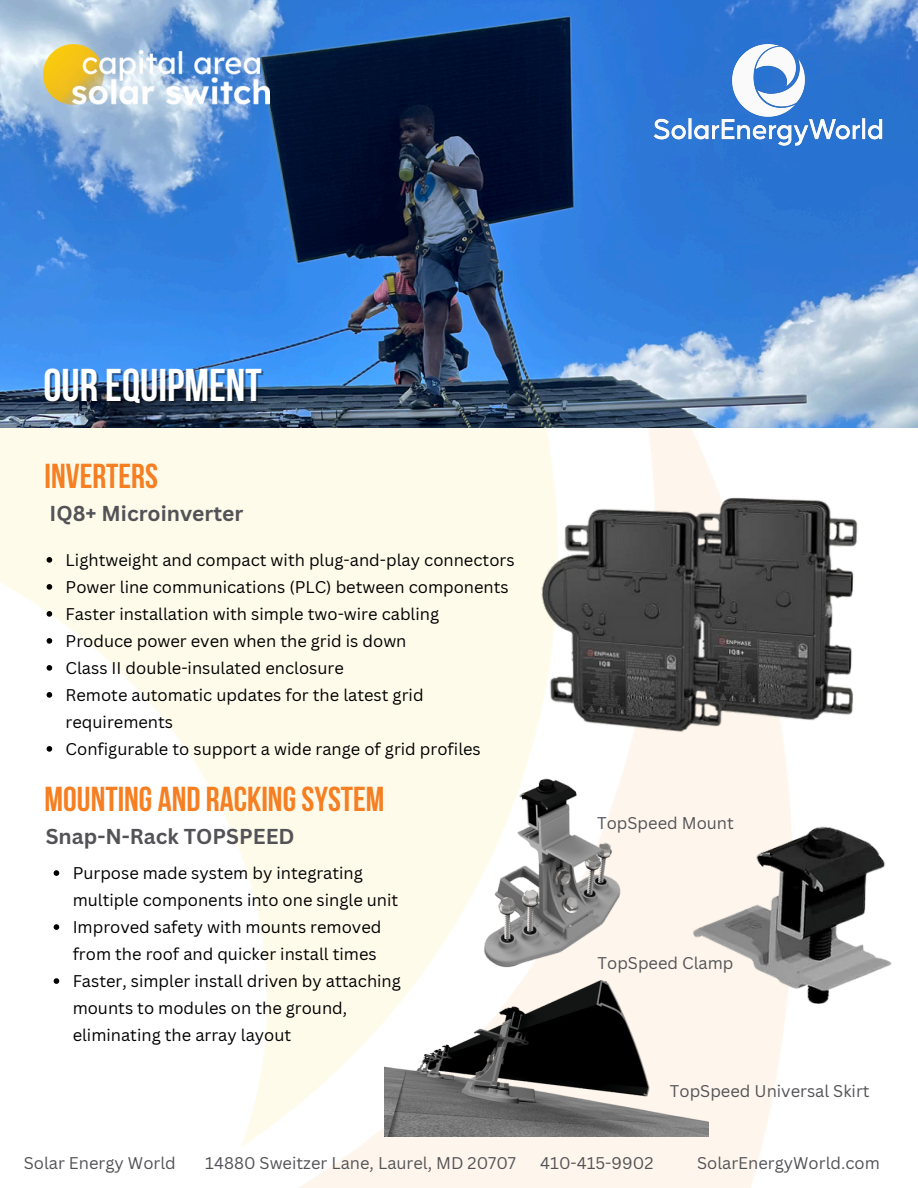
<style>
.page{position:relative;width:918px;height:1188px;background:#fff}
.page>*{position:absolute;margin:0;border:0;box-sizing:border-box;transform-origin:0 0}
.t1{font:700 45.75px "Bebas Neue";color:#fff}
.t2{font:700 34.5px "Bebas Neue";color:#f57f22}
.t3{font:700 21px "Canva Sans";color:#535357}
.t4{font:16.5px/27px "Canva Sans";color:#000}
.t5{font:16.5px "Canva Sans";color:#535357}
</style>
<div class="page">
<img style="left:0;top:428px;width:790px;height:760px">
<img style="left:0;top:0;width:918px;height:428px">
<img style="left:654px;top:44px;width:229px;height:101px">
<img style="left:522px;top:489px;width:336px;height:254px">
<img style="left:459px;top:764px;width:175px;height:191px">
<img style="left:682px;top:805px;width:210px;height:224px">
<img style="left:385px;top:955px;width:324px;height:182px">
<svg style="left:47px;top:557px;width:5px;height:6px"></svg>
<svg style="left:47px;top:584px;width:5px;height:6px"></svg>
<svg style="left:47px;top:611px;width:5px;height:6px"></svg>
<svg style="left:47px;top:638px;width:5px;height:6px"></svg>
<svg style="left:47px;top:665px;width:5px;height:6px"></svg>
<svg style="left:47px;top:692px;width:5px;height:6px"></svg>
<svg style="left:47px;top:746px;width:5px;height:6px"></svg>
<svg style="left:54px;top:870px;width:5px;height:6px"></svg>
<svg style="left:54px;top:924px;width:5px;height:6px"></svg>
<svg style="left:54px;top:978px;width:5px;height:6px"></svg>
<img style="left:43px;top:44px;width:227px;height:61px">
<p class="t1" style="left:43px;top:367px;width:220px">OUR EQUIPMENT</p>
<p class="t2" style="left:45px;top:462px;width:115px">INVERTERS</p>
<p class="t3" style="left:50px;top:498px;width:195px">IQ8+ Microinverter</p>
<p class="t4" style="left:66px;top:546px;width:451px">Lightweight and compact with plug-and-play connectors</p>
<p class="t4" style="left:66px;top:573px;width:445px">Power line communications (PLC) between components</p>
<p class="t4" style="left:66px;top:600px;width:375px">Faster installation with simple two-wire cabling</p>
<p class="t4" style="left:66px;top:627px;width:342px">Produce power even when the grid is down</p>
<p class="t4" style="left:66px;top:654px;width:280px">Class II double-insulated enclosure</p>
<p class="t4" style="left:66px;top:681px;width:359px">Remote automatic updates for the latest grid requirements</p>
<h2 class="t4" style="left:66px;top:735px;width:417px">Configurable to support a wide range of grid profiles</h2>
<p class="t2" style="left:45px;top:785px;width:341px">MOUNTING AND RACKINGSYSTEM</p>
<p class="t3" style="left:46px;top:821px;width:250px">Snap-N-Rack TOPSPEED</p>
<p class="t4" style="left:73px;top:859px;width:327px">Purpose made system by integrating multiple components into one single unit</p>
<p class="t4" style="left:73px;top:913px;width:310px">Improved safety with mounts removed from the roof and quicker install times</p>
<p class="t4" style="left:73px;top:967px;width:330px">Faster, simpler install driven by attaching mounts to modules on the ground, eliminating the array layout</p>
<p class="t5" style="left:597px;top:811px;width:138px">TopSpeed Mount</p>
<p class="t5" style="left:598px;top:952px;width:137px">TopSpeed Clamp</p>
<p class="t5" style="left:670px;top:1079px;width:201px">TopSpeed Universal Skirt</p>
<p class="t5" style="left:24px;top:1151px;width:154px">Solar Energy World</p>
<p class="t5" style="left:205px;top:1151px;width:312px">14880 Sweitzer Lane, Laurel, MD 20707</p>
<p class="t5" style="left:540px;top:1151px;width:115px">410-415-9902</p>
<p class="t5" style="left:697px;top:1151px;width:184px">SolarEnergyWorld.com</p>
</div>
